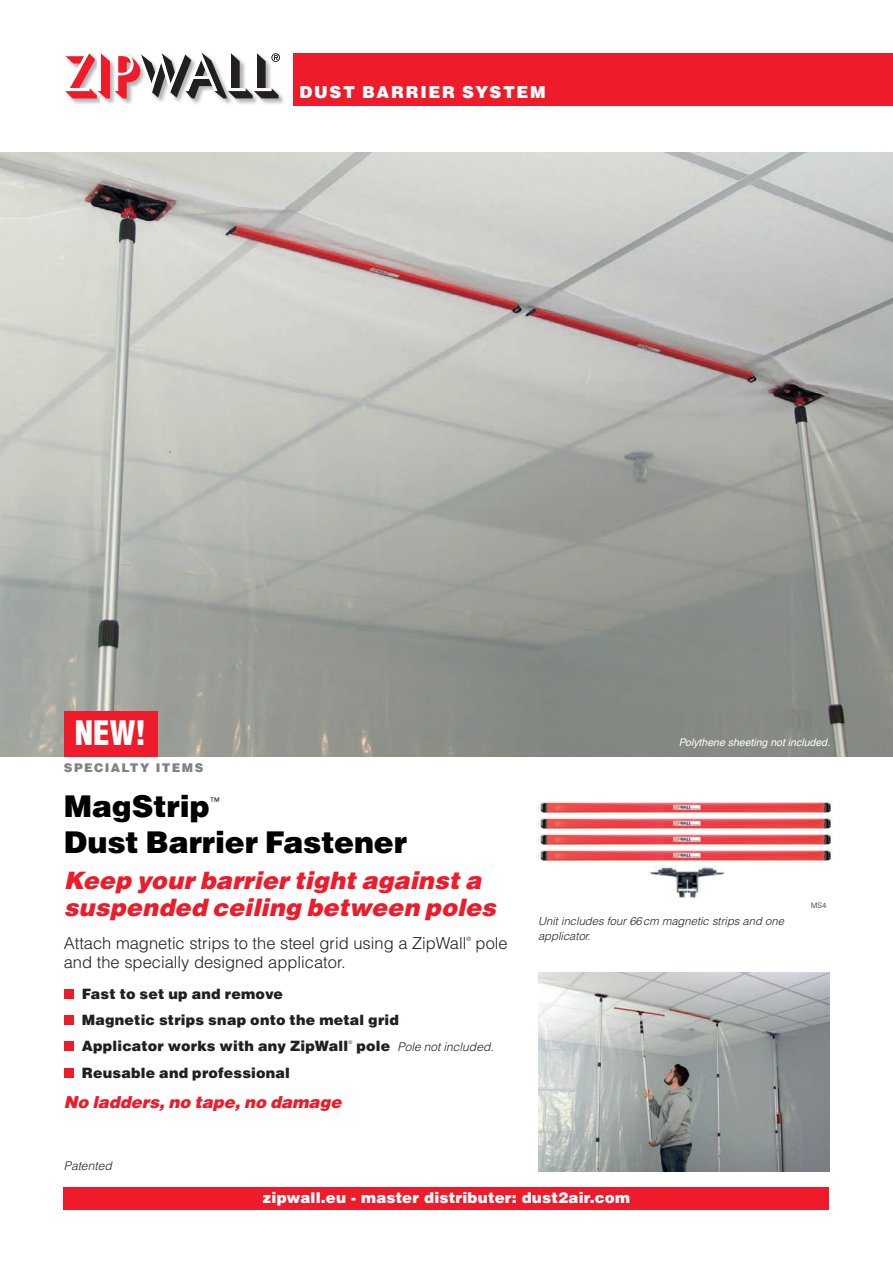
<style>
.page{position:relative;width:893px;height:1263px;background:#fff}
.page>*{position:absolute;margin:0;border:0;box-sizing:border-box;transform-origin:0 0}
.t1{font:900 condensed 33px "Helvetica LT Pro";color:#fff}
.t2{font:900 30px "Helvetica LT Pro";letter-spacing:-.005em;color:#000}
.t3{font:italic 900 24px/27px "Helvetica LT Pro";letter-spacing:.005em;color:#ee1b2b}
.t4{font:300 16.5px "Helvetica LT Pro";color:#231f20}
.t5{font:italic 900 16.5px "Helvetica LT Pro";color:#ee1b2b}
.t6{font:900 16.5px "Helvetica LT Pro";letter-spacing:.1em;color:#fff}
.t7{font:900 15px "Helvetica LT Pro";letter-spacing:.01em;color:#fff}
.t8{font:900 14.25px/26.2px "Helvetica LT Pro";letter-spacing:.01em;color:#231f20}
.t9{font:italic 300 12px "Helvetica LT Pro";letter-spacing:.005em;color:#231f20}
.t10{font:900 12px "Helvetica LT Pro";letter-spacing:.115em;color:#808285}
.t11{font:italic 300 11.25px/15px "Helvetica LT Pro";color:#231f20}
.t12{font:italic 10.5px "Helvetica LT Pro";color:#fff}
.t13{font:300 10.5px "Helvetica LT Pro";color:#000}
.t14{font:300 7.5px "Helvetica LT Pro";color:#231f20}
.t15{font:300 5.7px "Helvetica LT Pro";color:#231f20}
.t16{font:300 4.95px "Helvetica LT Pro";color:#231f20}
.s1{font-weight:900;font-style:normal;font-size:14.25px}
</style>
<div class="page">
<div style="left:64px;top:1187px;width:765px;height:23px;background:#ee1b2b"></div>
<div style="left:293px;top:53px;width:600px;height:53px;background:#ee1b2b"></div>
<img style="left:69px;top:94px;width:215px;height:10px">
<svg style="left:65px;top:52px;width:215px;height:46px"></svg>
<div style="left:64px;top:989px;width:10px;height:10px;background:#ee1b2b"></div>
<div style="left:64px;top:1015px;width:10px;height:10px;background:#ee1b2b"></div>
<div style="left:64px;top:1041px;width:10px;height:10px;background:#ee1b2b"></div>
<div style="left:64px;top:1068px;width:10px;height:9px;background:#ee1b2b"></div>
<img style="left:649px;top:865px;width:76px;height:33px">
<img style="left:538px;top:801px;width:294px;height:13px">
<img style="left:538px;top:817px;width:294px;height:13px">
<img style="left:538px;top:833px;width:294px;height:13px">
<img style="left:538px;top:849px;width:294px;height:13px">
<img style="left:0;top:153px;width:893px;height:603px">
<img style="left:538px;top:972px;width:291px;height:199px">
<div style="left:64px;top:711px;width:93px;height:45px;background:#ee1b2b"></div>
<p class="t6" style="left:299px;top:82px;width:248px">DUST BARRIER SYSTEM</p>
<h1 class="t1" style="left:75px;top:712px;width:73px">NEW!</h1>
<p class="t10" style="left:64px;top:760px;width:141px">SPECIALTY ITEMS</p>
<p class="t12" style="left:679px;top:736px;width:153px">Polythene sheeting not included.</p>
<h2 class="t2" style="left:64px;top:786px;width:148px">MagStrip</h2>
<p class="t13" style="left:210px;top:794px;width:11px">™</p>
<h2 class="t2" style="left:64px;top:822px;width:345px">Dust Barrier Fastener</h2>
<h3 class="t3" style="left:64px;top:866px;width:433px">Keep your barrier tight against a suspended ceiling between poles</h3>
<p class="t4" style="left:64px;top:932px;width:404px">Attach magnetic strips to the steel grid using a ZipWall</p>
<p class="t15" style="left:466px;top:935px;width:6px">®</p>
<p class="t4" style="left:476px;top:932px;width:34px">pole</p>
<p class="t4" style="left:64px;top:952px;width:283px">and the specially designed applicator.</p>
<p class="t8" style="left:82px;top:980px;width:319px">Fast to set up and remove<br>Magnetic strips snap onto the metal grid<br>Applicator works with any ZipWall</p>
<p class="t16" style="left:349px;top:1039px;width:5px">®</p>
<p class="t9" style="left:357px;top:1039px;width:139px"><span class="s1">pole</span> Pole not included.</p>
<p class="t8" style="left:82px;top:1059px;width:210px">Reusable and professional</p>
<p class="t5" style="left:64px;top:1091px;width:279px">No ladders, no tape, no damage</p>
<p class="t9" style="left:64px;top:1158px;width:49px">Patented</p>
<p class="t11" style="left:538px;top:913px;width:247px">Unit includes four 66cm magnetic strips and one applicator.</p>
<p class="t7" style="left:263px;top:1188px;width:369px">zipwall.eu - master distributer: dust2air.com</p>
<p class="t14" style="left:811px;top:900px;width:16px">MS4</p>
</div>
